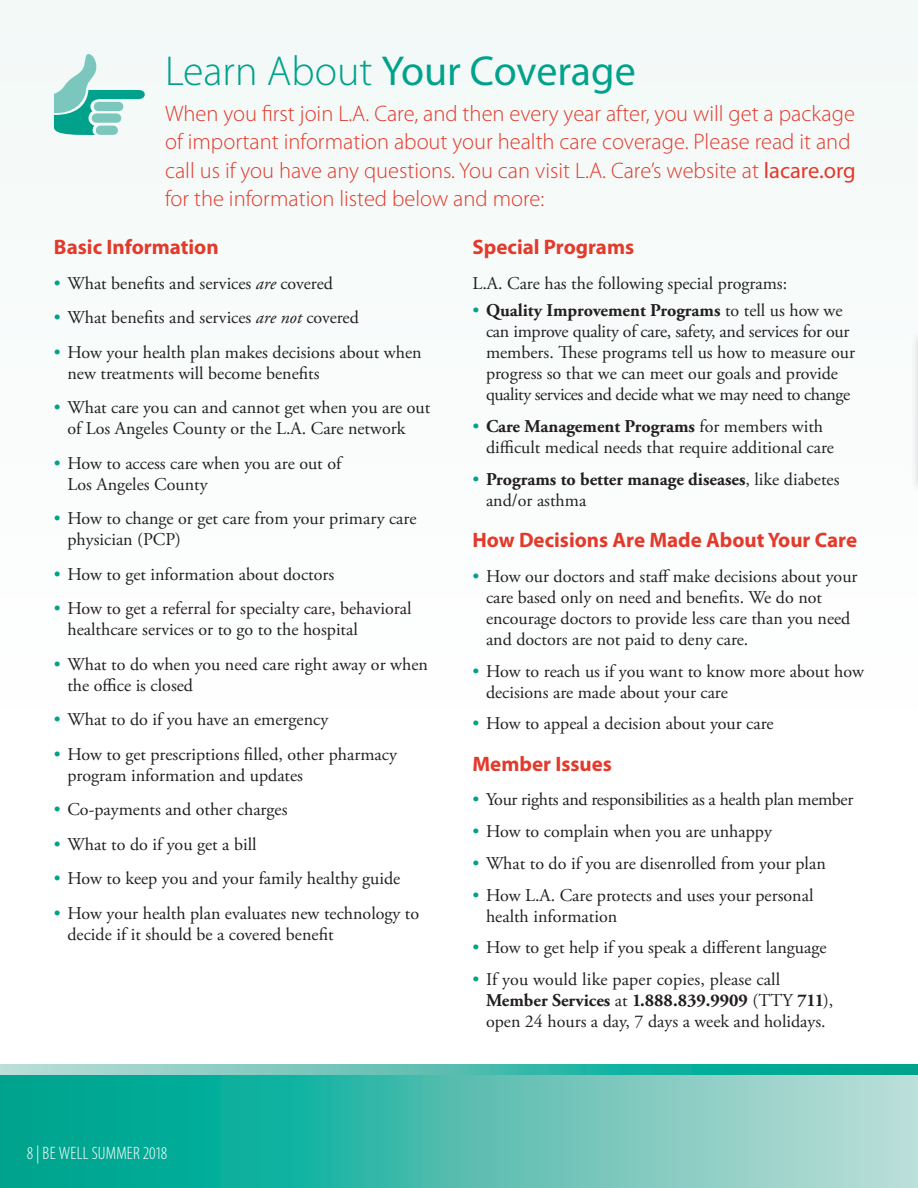
<style>
.page{position:relative;width:918px;height:1188px;background:#fff}
.page>*{position:absolute;margin:0;border:0;box-sizing:border-box;transform-origin:0 0}
.t1{font:42px "Myriad Pro";letter-spacing:-.005em;color:#00a28b}
.t2{font:300 22.5px/28.5px "Myriad Pro";color:#e23a2b}
.t3{font:700 21px "Myriad Pro";color:#e23a2b}
.t4{font:18px/21px "Adobe Garamond Pro";color:#231f20}
.t5{font:700 18px/21px "Adobe Garamond Pro";color:#231f20}
.t6{font:18px "Adobe Garamond Pro";letter-spacing:-.02em;color:#231f20}
.t7{font:300 condensed 18px "Myriad Pro";letter-spacing:.01em;color:#fff}
.s1{font-weight:300}
.s2{font-weight:400}
.s3{color:#00a28b}
.s4{font-style:italic}
.s5{font-weight:700}
.s6{font-weight:400;color:#00a28b}
</style>
<div class="page">
<div style="left:0;top:0;width:918px;height:709px;background:#f8fcfb"></div>
<svg style="left:0;top:1075px;width:918px;height:113px;background:#50beb0"></svg>
<svg style="left:0;top:1064px;width:918px;height:11px;background:#4fbdb0"></svg>
<div style="left:910px;top:248px;width:8px;height:246px;background:#231f20;opacity:.2"></div>
<svg style="left:54px;top:54px;width:91px;height:81px"></svg>
<h2 class="t1" style="left:165px;top:45px;width:472px"><span class="s1">Learn About</span> Your Coverage</h2>
<p class="t2" style="left:165px;top:99px;width:692px">When you first join L.A. Care, and then every year after, you will get a package of important information about your health care coverage. Please read it and call us if you have any questions. You can visit L.A. Care’s website at <span class="s2">lacare.org </span>for the information listed below and more:</p>
<h3 class="t3" style="left:54px;top:233px;width:166px">Basic Information</h3>
<p class="t4" style="left:54px;top:273px;width:280px"><span class="s3">•</span> What benefits and services <span class="s4">are</span> covered</p>
<p class="t4" style="left:54px;top:308px;width:306px"><span class="s3">•</span> What benefits and services <span class="s4">are not</span> covered</p>
<p class="t4" style="left:67px;top:342px;width:356px;text-indent:-14px"><span class="s3">•</span> How your health plan makes decisions about when new treatments will become benefits</p>
<p class="t4" style="left:67px;top:398px;width:364px;text-indent:-14px"><span class="s3">•</span> What care you can and cannot get when you are out of Los Angeles County or the L.A. Care network</p>
<p class="t4" style="left:67px;top:453px;width:275px;text-indent:-14px"><span class="s3">•</span> How to access care when you are out of<br>Los Angeles County</p>
<p class="t4" style="left:67px;top:509px;width:350px;text-indent:-14px"><span class="s3">•</span> How to change or get care from your primary care physician (PCP)</p>
<p class="t4" style="left:54px;top:564px;width:282px"><span class="s3">•</span> How to get information about doctors</p>
<p class="t4" style="left:67px;top:599px;width:346px;text-indent:-14px"><span class="s3">•</span> How to get a referral for specialty care, behavioral healthcare services or to go to the hospital</p>
<p class="t4" style="left:67px;top:654px;width:362px;text-indent:-14px"><span class="s3">•</span> What to do when you need care right away or when the office is closed</p>
<p class="t4" style="left:54px;top:710px;width:276px"><span class="s3">•</span> What to do if you have an emergency</p>
<p class="t4" style="left:67px;top:744px;width:331px;text-indent:-14px"><span class="s3">•</span> How to get prescriptions filled, other pharmacy program information and updates</p>
<p class="t4" style="left:54px;top:800px;width:235px"><span class="s3">•</span> Co-payments and other charges</p>
<p class="t4" style="left:54px;top:834px;width:204px"><span class="s3">•</span> What to do if you get a bill</p>
<p class="t4" style="left:54px;top:869px;width:348px"><span class="s3">•</span> How to keep you and your family healthy guide</p>
<p class="t4" style="left:67px;top:903px;width:353px;text-indent:-14px"><span class="s3">•</span> How your health plan evaluates new technology to decide if it should be a covered benefit</p>
<h3 class="t3" style="left:472px;top:233px;width:163px">Special Programs</h3>
<p class="t4" style="left:472px;top:273px;width:316px">L.A. Care has the following special programs:</p>
<p class="t4" style="left:486px;top:301px;width:371px;text-indent:-14px"><span class="s3">•</span> <span class="s5">Quality Improvement Programs</span> to tell us how we can improve quality of care, safety, and services for our members. These programs tell us how to measure our progress so that we can meet our goals and provide quality services and decide what we may need to change</p>
<p class="t4" style="left:486px;top:417px;width:349px;text-indent:-14px"><span class="s3">•</span> <span class="s5">Care Management Programs</span> for members with difficult medical needs that require additional care</p>
<p class="t5" style="left:486px;top:469px;width:355px;text-indent:-14px"><span class="s6">•</span> Programs to better manage diseases<span class="s2">, like diabetes and/or asthma</span></p>
<h3 class="t3" style="left:472px;top:526px;width:386px">How Decisions Are Made About Your Care</h3>
<p class="t4" style="left:486px;top:566px;width:373px;text-indent:-14px"><span class="s3">•</span> How our doctors and staff make decisions about your care based only on need and benefits. We do not encourage doctors to provide less care than you need and doctors are not paid to deny care.</p>
<p class="t4" style="left:486px;top:661px;width:379px;text-indent:-14px"><span class="s3">•</span> How to reach us if you want to know more about how decisions are made about your care</p>
<p class="t4" style="left:472px;top:714px;width:303px"><span class="s3">•</span> How to appeal a decision about your care</p>
<h3 class="t3" style="left:472px;top:750px;width:141px">Member Issues</h3>
<p class="t6" style="left:472px;top:789px;width:382px"><span class="s3">•</span> Your rights and responsibilities as a health plan member</p>
<p class="t4" style="left:472px;top:821px;width:301px"><span class="s3">•</span> How to complain when you are unhappy</p>
<p class="t4" style="left:472px;top:853px;width:355px"><span class="s3">•</span> What to do if you are disenrolled from your plan</p>
<p class="t4" style="left:486px;top:885px;width:329px;text-indent:-14px"><span class="s3">•</span> How L.A. Care protects and uses your personal health information</p>
<p class="t4" style="left:472px;top:938px;width:356px"><span class="s3">•</span> How to get help if you speak a different language</p>
<p class="t4" style="left:486px;top:969px;width:349px;text-indent:-14px"><span class="s3">•</span> If you would like paper copies, please call<br><span class="s5">Member Services</span> at <span class="s5">1.888.839.9909</span> (TTY <span class="s5">711</span>), open 24 hours a day, 7 days a week and holidays.</p>
<p class="t7" style="left:27px;top:1143px;width:142px">8 | BE WELL SUMMER 2018</p>
</div>
